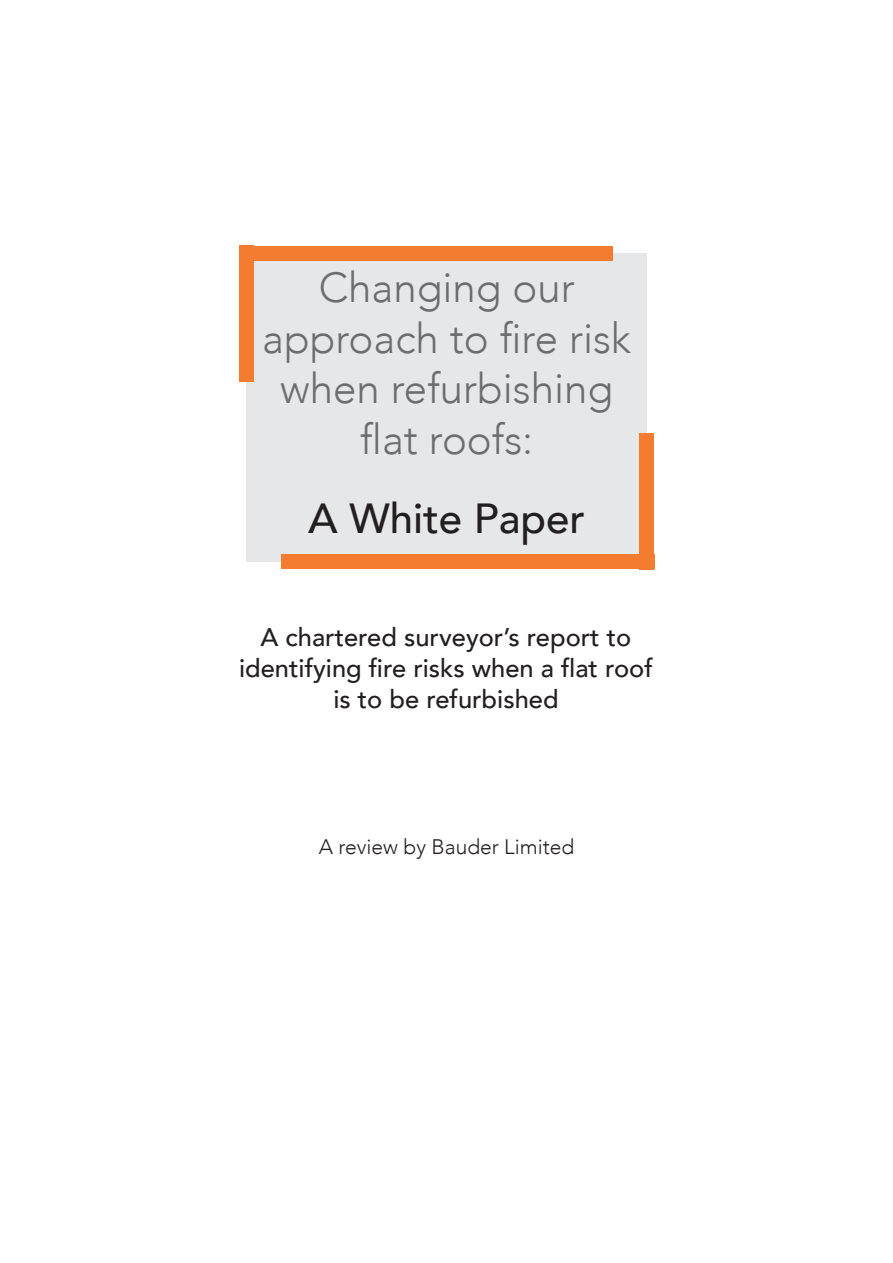
<style>
.page{position:relative;width:893px;height:1263px;background:#fff}
.page>*{position:absolute;margin:0;border:0;box-sizing:border-box;transform-origin:0 0}
.t1{font:300 42px/50.4px "Avenir";color:#6c6d70;text-align:center}
.t2{font:500 42px "Avenir";color:#231f20}
.t3{font:500 25.5px/30.6px "Avenir";color:#231f20;text-align:center}
.t4{font:300 21px "Avenir";color:#231f20}
</style>
<div class="page">
<div style="left:246px;top:253px;width:400px;height:308px;background:#e6e7e9"></div>
<div style="left:281px;top:554px;width:373px;height:15px;background:#f47c30"></div>
<div style="left:239px;top:246px;width:373px;height:15px;background:#f47c30"></div>
<div style="left:639px;top:433px;width:15px;height:136px;background:#f47c30"></div>
<div style="left:239px;top:246px;width:15px;height:136px;background:#f47c30"></div>
<h1 class="t1" style="left:262px;top:263px;width:370px">Changing our approach to fire risk when refurbishing flat roofs:</h1>
<h1 class="t2" style="left:308px;top:482px;width:278px">A White Paper</h1>
<p class="t3" style="left:239px;top:621px;width:415px">A chartered surveyor’s report to identifying fire risks when a flat roof is to be refurbished</p>
<p class="t4" style="left:319px;top:835px;width:257px">A review by Bauder Limited</p>
</div>
